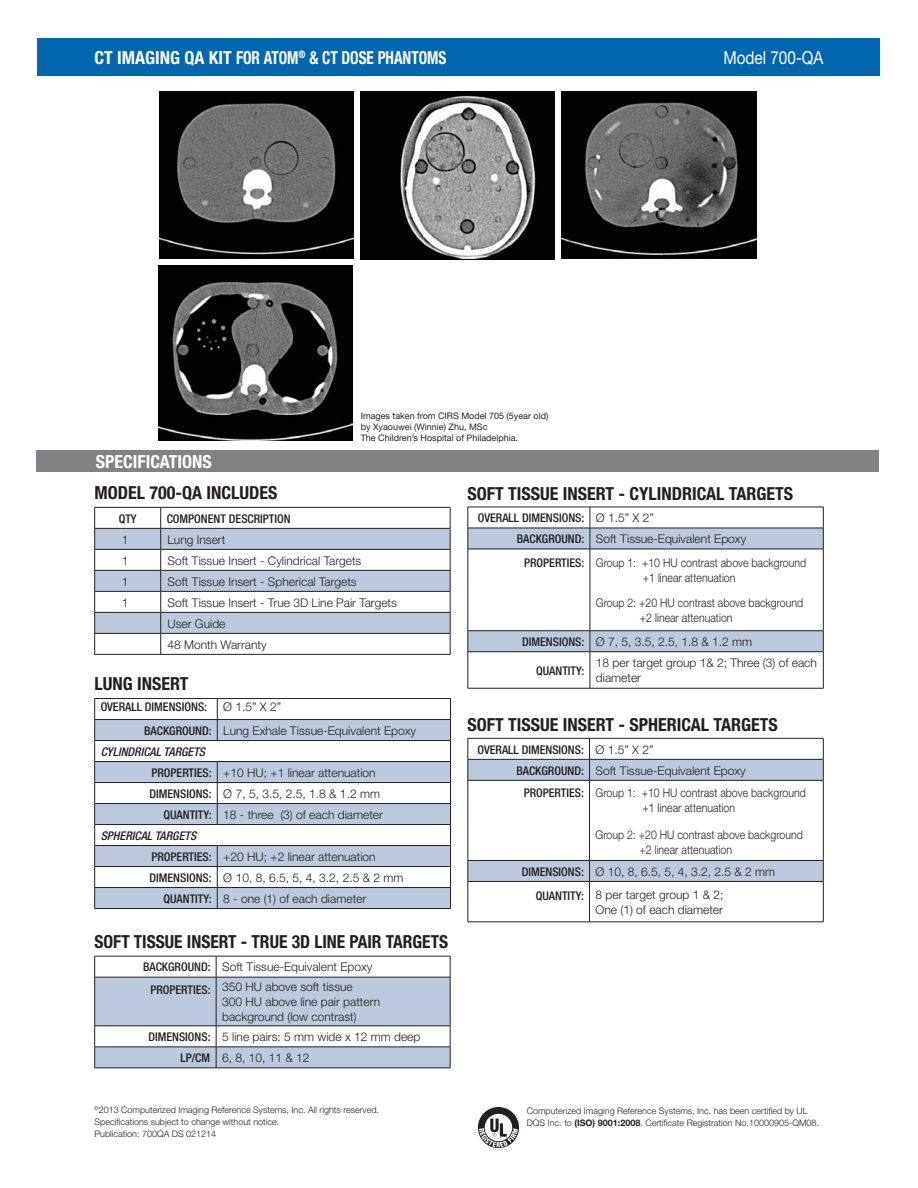
<style>
.page{position:relative;width:918px;height:1188px;background:#fff}
.page>*{position:absolute;margin:0;border:0;box-sizing:border-box;transform-origin:0 0}
.t1{font:700 condensed 18px "Helvetica Neue";color:#231f20}
.t2{font:700 condensed 18px "Helvetica Neue";color:#fff}
.t3{font:18px "Helvetica Neue";color:#fff;scale:.85 1}
.t4{font:300 12px/21px "Helvetica Neue";color:#231f20}
.t5{font:300 12px/15px "Helvetica Neue";color:#231f20;scale:.88 1}
.t6{font:500 condensed 12px "Helvetica Neue";color:#231f20}
.t7{font:italic 500 condensed 12px "Helvetica Neue";color:#231f20}
.t8{font:300 9px/12px "Helvetica Neue";color:#231f20}
.t9{font:9px/10.8px "Helvetica Neue";color:#231f20}
.s1{font-weight:500;font-stretch:condensed}
.s2{font-weight:500;font-style:italic;font-stretch:condensed}
.s3{font-weight:300;font-stretch:normal}
.s4{font-weight:700}
</style>
<div class="page">
<svg style="left:478px;top:1107px;width:41px;height:41px"></svg>
<div style="left:37px;top:38px;width:842px;height:38px;background:#0066ae"></div>
<hr style="left:94px;top:507px;width:67px;height:1px;background:#231f20">
<hr style="left:161px;top:507px;width:289px;height:1px;background:#231f20">
<svg style="left:94px;top:508px;width:357px;height:146px"></svg>
<hr style="left:94px;top:654px;width:356px;height:1px;background:#231f20">
<svg style="left:95px;top:720px;width:355px;height:188px;fill:#bcc9dc"></svg>
<hr style="left:94px;top:698px;width:123px;height:1px;background:#231f20">
<hr style="left:217px;top:698px;width:234px;height:1px;background:#231f20">
<hr style="left:94px;top:719px;width:123px;height:1px;background:#231f20">
<hr style="left:217px;top:719px;width:234px;height:1px;background:#231f20">
<svg style="left:217px;top:699px;width:1px;height:41px"></svg>
<hr style="left:94px;top:740px;width:123px;height:1px;background:#231f20">
<hr style="left:217px;top:740px;width:234px;height:1px;background:#231f20">
<hr style="left:94px;top:761px;width:123px;height:1px;background:#231f20">
<hr style="left:217px;top:761px;width:234px;height:1px;background:#231f20">
<hr style="left:94px;top:782px;width:123px;height:1px;background:#231f20">
<hr style="left:217px;top:782px;width:234px;height:1px;background:#231f20">
<hr style="left:94px;top:803px;width:123px;height:1px;background:#231f20">
<hr style="left:217px;top:803px;width:234px;height:1px;background:#231f20">
<svg style="left:217px;top:762px;width:1px;height:62px"></svg>
<hr style="left:94px;top:824px;width:123px;height:1px;background:#231f20">
<hr style="left:217px;top:824px;width:234px;height:1px;background:#231f20">
<hr style="left:94px;top:845px;width:123px;height:1px;background:#231f20">
<hr style="left:217px;top:845px;width:234px;height:1px;background:#231f20">
<hr style="left:94px;top:866px;width:123px;height:1px;background:#231f20">
<hr style="left:217px;top:866px;width:234px;height:1px;background:#231f20">
<hr style="left:94px;top:887px;width:123px;height:1px;background:#231f20">
<svg style="left:94px;top:699px;width:1px;height:209px"></svg>
<hr style="left:217px;top:887px;width:234px;height:1px;background:#231f20">
<svg style="left:217px;top:846px;width:1px;height:62px"></svg>
<svg style="left:450px;top:699px;width:1px;height:209px"></svg>
<hr style="left:94px;top:908px;width:357px;height:1px;background:#231f20">
<svg style="left:469px;top:529px;width:354px;height:122px"></svg>
<hr style="left:468px;top:507px;width:122px;height:1px;background:#231f20">
<hr style="left:590px;top:507px;width:234px;height:1px;background:#231f20">
<hr style="left:468px;top:528px;width:122px;height:1px;background:#231f20">
<svg style="left:468px;top:507px;width:1px;height:42px"></svg>
<hr style="left:590px;top:528px;width:234px;height:1px;background:#231f20">
<svg style="left:590px;top:507px;width:1px;height:42px"></svg>
<svg style="left:823px;top:507px;width:1px;height:42px"></svg>
<hr style="left:468px;top:549px;width:122px;height:1px;background:#231f20">
<hr style="left:468px;top:549px;width:1px;height:82px;background:#231f20">
<hr style="left:590px;top:549px;width:234px;height:1px;background:#231f20">
<hr style="left:590px;top:549px;width:1px;height:82px;background:#231f20">
<hr style="left:823px;top:549px;width:1px;height:82px;background:#231f20">
<hr style="left:468px;top:630px;width:122px;height:1px;background:#231f20">
<svg style="left:468px;top:631px;width:1px;height:20px"></svg>
<hr style="left:590px;top:630px;width:234px;height:1px;background:#231f20">
<svg style="left:590px;top:631px;width:1px;height:20px"></svg>
<svg style="left:823px;top:631px;width:1px;height:20px"></svg>
<hr style="left:468px;top:651px;width:122px;height:1px;background:#231f20">
<hr style="left:468px;top:652px;width:1px;height:36px;background:#231f20">
<hr style="left:590px;top:651px;width:234px;height:1px;background:#231f20">
<hr style="left:590px;top:652px;width:1px;height:36px;background:#231f20">
<hr style="left:823px;top:652px;width:1px;height:36px;background:#231f20">
<hr style="left:468px;top:688px;width:356px;height:1px;background:#231f20">
<hr style="left:468px;top:738px;width:122px;height:1px;background:#231f20">
<hr style="left:590px;top:738px;width:234px;height:1px;background:#231f20">
<svg style="left:468px;top:739px;width:356px;height:142px"></svg>
<hr style="left:468px;top:881px;width:122px;height:1px;background:#231f20">
<hr style="left:468px;top:882px;width:1px;height:40px;background:#231f20">
<hr style="left:590px;top:881px;width:234px;height:1px;background:#231f20">
<hr style="left:589px;top:882px;width:1px;height:40px;background:#231f20">
<hr style="left:823px;top:882px;width:1px;height:40px;background:#231f20">
<hr style="left:468px;top:922px;width:356px;height:1px;background:#231f20">
<svg style="left:94px;top:956px;width:357px;height:112px"></svg>
<hr style="left:94px;top:1068px;width:356px;height:1px;background:#231f20">
<img style="left:361px;top:92px;width:193px;height:167px">
<img style="left:159px;top:92px;width:194px;height:167px">
<img style="left:562px;top:92px;width:194px;height:167px">
<img style="left:158px;top:266px;width:194px;height:174px">
<div style="left:36px;top:450px;width:842px;height:22px;background:#808285"></div>
<h1 class="t2" style="left:95px;top:51px;width:354px">CT IMAGING QA KIT FOR ATOM<sup>®</sup> &amp; CT DOSE PHANTOMS</h1>
<h1 class="t3" style="left:723px;top:51px;width:119px">Model 700-QA</h1>
<h1 class="t2" style="left:96px;top:455px;width:117px">SPECIFICATIONS</h1>
<p class="t9" style="left:361px;top:411px;width:189px">Images taken from CIRS Model 705 (5year old) by Xyaouwei (Winnie) Zhu, MSc<br>The Children’s Hospital of Philadelphia.</p>
<h1 class="t1" style="left:95px;top:486px;width:184px">MODEL 700-QA INCLUDES</h1>
<p class="t6" style="left:119px;top:514px;width:20px">QTY</p>
<p class="t6" style="left:167px;top:514px;width:126px">COMPONENT DESCRIPTION</p>
<p class="t4" style="left:122px;top:530px;width:8px">1</p>
<p class="t4" style="left:167px;top:530px;width:59px">Lung Insert</p>
<p class="t4" style="left:122px;top:551px;width:8px">1</p>
<p class="t4" style="left:167px;top:551px;width:195px">Soft Tissue Insert - Cylindrical Targets</p>
<p class="t4" style="left:122px;top:572px;width:8px">1</p>
<p class="t4" style="left:167px;top:572px;width:191px">Soft Tissue Insert - Spherical Targets</p>
<p class="t4" style="left:122px;top:593px;width:8px">1</p>
<p class="t4" style="left:167px;top:593px;width:231px">Soft Tissue Insert - True 3D Line Pair Targets<br>User Guide<br>48 Month Warranty</p>
<h1 class="t1" style="left:95px;top:678px;width:95px">LUNG INSERT</h1>
<p class="t6" style="left:101px;top:702px;width:108px">OVERALL DIMENSIONS:</p>
<p class="t4" style="left:144px;top:696px;width:273px;line-height:23.7px;text-indent:79px">Ø 1.5” X 2”<br><span class="s1">BACKGROUND:</span> Lung Exhale Tissue-Equivalent Epoxy</p>
<p class="t4" style="left:149px;top:742px;width:232px;text-indent:-49px"><span class="s2">CYLINDRICAL TARGETS<br></span><span class="s1">PROPERTIES:</span> +10 HU; +1 linear attenuation<br><span class="s1">DIMENSIONS:</span> Ø 7, 5, 3.5, 2.5, 1.8 &amp; 1.2 mm</p>
<p class="t4" style="left:163px;top:805px;width:221px"><span class="s1">QUANTITY:</span> 18 - three (3) of each diameter</p>
<p class="t7" style="left:101px;top:831px;width:97px">SPHERICAL TARGETS</p>
<p class="t4" style="left:151px;top:847px;width:226px"><span class="s1">PROPERTIES:</span> +20 HU; +2 linear attenuation</p>
<p class="t4" style="left:149px;top:869px;width:255px"><span class="s1">DIMENSIONS:</span> Ø 10, 8, 6.5, 5, 4, 3.2, 2.5 &amp; 2 mm</p>
<p class="t4" style="left:163px;top:889px;width:204px"><span class="s1">QUANTITY:</span> 8 - one (1) of each diameter</p>
<h1 class="t1" style="left:95px;top:935px;width:355px">SOFT TISSUE INSERT - TRUE 3D LINE PAIR TARGETS</h1>
<p class="t4" style="left:150px;top:958px;width:224px;line-height:19.8px;text-indent:-7px"><span class="s1">BACKGROUND:</span> Soft Tissue-Equivalent Epoxy<br><span class="s1">PROPERTIES:</span> 350 HU above soft tissue</p>
<p class="t4" style="left:222px;top:996px;width:160px;line-height:15px">300 HU above line pair pattern background (low contrast)</p>
<p class="t4" style="left:180px;top:1027px;width:242px;text-indent:-32px"><span class="s1">DIMENSIONS:</span> 5 line pairs: 5 mm wide x 12 mm deep<br><span class="s1">LP/CM</span> 6, 8, 10, 11 &amp; 12</p>
<p class="t8" style="left:95px;top:1104px;width:286px"><sup>©</sup>2013 Computerized Imaging Reference Systems, Inc. All rights reserved.<br>Specifications subject to change without notice.<br>Publication: 700QA DS 021214</p>
<h1 class="t1" style="left:468px;top:487px;width:327px">SOFT TISSUE INSERT - CYLINDRICAL TARGETS</h1>
<p class="t4" style="left:517px;top:509px;width:231px;text-indent:-39px"><span class="s1">OVERALL DIMENSIONS:</span> Ø 1.5” X 2”<br><span class="s1">BACKGROUND:</span> Soft Tissue-Equivalent Epoxy</p>
<p class="t5" style="left:643px;top:556px;width:187px;text-indent:-119px"><span class="s1">PROPERTIES:</span> Group 1: +10 HU contrast above background +1 linear attenuation</p>
<p class="t5" style="left:640px;top:597px;width:187px;text-indent:-44px">Group 2: +20 HU contrast above background +2 linear attenuation</p>
<p class="t4" style="left:522px;top:632px;width:232px"><span class="s1">DIMENSIONS:</span> Ø 7, 5, 3.5, 2.5, 1.8 &amp; 1.2 mm</p>
<p class="t6" style="left:536px;top:666px;width:50px">QUANTITY:</p>
<p class="t4" style="left:596px;top:657px;width:223px;line-height:15px">18 per target group 1&amp; 2; Three (3) of each diameter</p>
<h1 class="t1" style="left:468px;top:718px;width:312px">SOFT TISSUE INSERT - SPHERICAL TARGETS</h1>
<p class="t6" style="left:478px;top:745px;width:178px">OVERALL DIMENSIONS: <span class="s3">Ø 1.5” X 2”</span></p>
<p class="t4" style="left:516px;top:761px;width:231px"><span class="s1">BACKGROUND:</span> Soft Tissue-Equivalent Epoxy</p>
<p class="t5" style="left:524px;top:786px;width:322px"><span class="s1">PROPERTIES:</span> Group 1: +10 HU contrast above background</p>
<p class="t5" style="left:643px;top:801px;width:107px">+1 linear attenuation</p>
<p class="t5" style="left:640px;top:828px;width:187px;text-indent:-44px">Group 2: +20 HU contrast above background +2 linear attenuation</p>
<p class="t4" style="left:536px;top:861px;width:241px;line-height:23.2px;text-indent:-14px"><span class="s1">DIMENSIONS:</span> Ø 10, 8, 6.5, 5, 4, 3.2, 2.5 &amp; 2 mm<br><span class="s1">QUANTITY:</span> 8 per target group 1 &amp; 2;</p>
<p class="t4" style="left:596px;top:900px;width:129px">One (1) of each diameter</p>
<p class="t8" style="left:527px;top:1106px;width:294px">Computerized Imaging Reference Systems, Inc. has been certified by UL<br>DQS Inc. to <span class="s4">(ISO) 9001:2008</span>. Certificate Registration No.10000905-QM08.</p>
</div>
